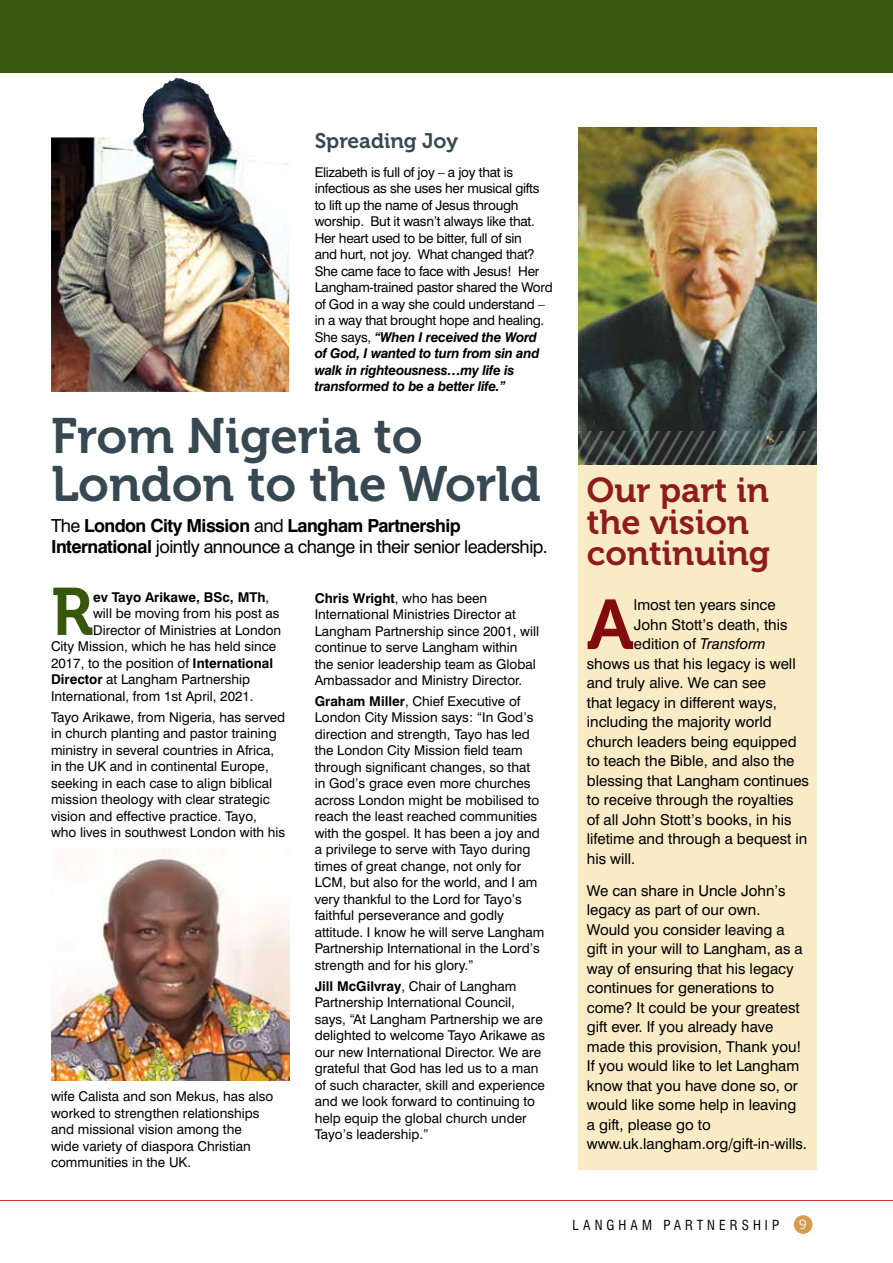
<style>
.page{position:relative;width:893px;height:1263px;background:#fff}
.page>*{position:absolute;margin:0;border:0;box-sizing:border-box;transform-origin:0 0}
.t1{font:69.9px "Museo 700";color:#830b0d}
.t2{font:66.6px "Museo 700";color:#37570c}
.t3{font:49.5px/48px "Museo 700";color:#374853}
.t4{font:34.5px/31.5px "Museo 700";color:#8e1b1e}
.t5{font:21px "Museo 700";color:#374853}
.t6{font:18px/21px "Swiss 721 BT";letter-spacing:-.03em;color:#000}
.t7{font:15px/19.5px "Swiss 721 BT";color:#000}
.t8{font:13.5px/16.5px "Swiss 721 BT";color:#000}
.t9{font:13.5px/16.5px "Swiss 721 BT";letter-spacing:-.02em;color:#000}
.t10{font:700 13.5px "Swiss 721 BT";color:#000}
.t11{font:condensed 13.5px "Swiss 721 BT";letter-spacing:.3em;color:#000}
.t12{font:13.5px "Museo 300";color:#fff}
.s1{font-weight:700;font-style:italic}
.s2{font-size:34.5px;color:#8e1b1e}
.s3{font-weight:700}
.s4{font-weight:400}
.s5{font-style:italic}
</style>
<div class="page">
<div style="left:0;top:0;width:893px;height:72px;background:#37570c"></div>
<div style="left:794px;top:1215px;width:18px;height:19px;background:#d79b4d;border-radius:50%"></div>
<hr style="left:0;top:1200px;width:893px;height:1px;background:#cb3427">
<img style="left:51px;top:78px;width:238px;height:314px">
<div style="left:578px;top:128px;width:238px;height:1041px;background:#f9ebc6"></div>
<img style="left:578px;top:128px;width:238px;height:304px">
<img style="left:578px;top:432px;width:239px;height:32px">
<img style="left:51px;top:856px;width:238px;height:224px">
<h3 class="t5" style="left:315px;top:129px;width:145px">Spreading Joy</h3>
<p class="t9" style="left:315px;top:164px;width:240px">Elizabeth is full of joy – a joy that is infectious as she uses her musical gifts to lift up the name of Jesus through worship. But it wasn’t always like that.<br>Her heart used to be bitter, full of sin<br>and hurt, not joy. What changed that?<br>She came face to face with Jesus! Her Langham-trained pastor shared the Word of God in a way she could understand – in a way that brought hope and healing.<br>She says, <span class="s1">“When I received the Word<br>of God, I wanted to turn from sin and walk in righteousness…my life is transformed to be a better life.”</span></p>
<h3 class="t3" style="left:51px;top:413px;width:719px">From Nigeria to<br>London to the World <span class="s2">Our part in</span></h3>
<h3 class="t4" style="left:587px;top:506px;width:185px">the vision continuing</h3>
<h1 class="t1" style="left:587px;top:586px;width:49px">A</h1>
<p class="t7" style="left:634px;top:595px;width:143px">lmost ten years since</p>
<h3 class="t6" style="left:51px;top:515px;width:498px">The <span class="s3">London City Mission</span> and <span class="s3">Langham Partnership<br>International</span> jointly announce a change in their senior leadership.</h3>
<h2 class="t2" style="left:51px;top:575px;width:44px">R</h2>
<p class="t10" style="left:93px;top:589px;width:178px">ev Tayo Arikawe, BSc, MTh<span class="s4">,</span></p>
<p class="t8" style="left:315px;top:589px;width:226px"><span class="s3">Chris Wright</span>, who has been International Ministries Director at Langham Partnership since 2001, will continue to serve Langham within the senior leadership team as Global Ambassador and Ministry Director.</p>
<p class="t8" style="left:315px;top:693px;width:231px"><span class="s3">Graham Miller</span>, Chief Executive of London City Mission says: “In God’s direction and strength, Tayo has led the London City Mission field team through significant changes, so that<br>in God’s grace even more churches across London might be mobilised to reach the least reached communities with the gospel. It has been a joy and a privilege to serve with Tayo during times of great change, not only for LCM, but also for the world, and I am very thankful to the Lord for Tayo’s faithful perseverance and godly attitude. I know he will serve Langham Partnership International in the Lord’s strength and for his glory.”</p>
<p class="t8" style="left:315px;top:977px;width:232px"><span class="s3">Jill McGilvray</span>, Chair of Langham Partnership International Council, says, “At Langham Partnership we are delighted to welcome Tayo Arikawe as our new International Director. We are grateful that God has led us to a man of such character, skill and experience and we look forward to continuing to help equip the global church under Tayo’s leadership.”</p>
<p class="t8" style="left:93px;top:605px;width:188px">will be moving from his post as</p>
<p class="t8" style="left:93px;top:622px;width:190px">Director of Ministries at London</p>
<p class="t8" style="left:51px;top:638px;width:227px">City Mission, which he has held since</p>
<p class="t8" style="left:51px;top:655px;width:224px">2017, to the position of <span class="s3">International</span></p>
<p class="t8" style="left:51px;top:671px;width:201px"><span class="s3">Director</span> at Langham Partnership</p>
<p class="t8" style="left:51px;top:688px;width:204px">International, from 1st April, 2021.</p>
<p class="t8" style="left:51px;top:708px;width:236px">Tayo Arikawe, from Nigeria, has served in church planting and pastor training ministry in several countries in Africa, in the UK and in continental Europe, seeking in each case to align biblical mission theology with clear strategic vision and effective practice. Tayo, who lives in southwest London with his</p>
<p class="t7" style="left:634px;top:614px;width:155px">John Stott’s death, this</p>
<p class="t7" style="left:634px;top:634px;width:133px">edition of <span class="s5">Transform</span></p>
<p class="t7" style="left:587px;top:653px;width:210px">shows us that his legacy is well</p>
<p class="t7" style="left:587px;top:673px;width:181px">and truly alive. We can see</p>
<p class="t7" style="left:587px;top:692px;width:192px">that legacy in different ways,</p>
<p class="t7" style="left:587px;top:712px;width:186px">including the majority world</p>
<p class="t7" style="left:587px;top:731px;width:211px">church leaders being equipped</p>
<p class="t7" style="left:587px;top:751px;width:209px">to teach the Bible, and also the</p>
<p class="t7" style="left:587px;top:770px;width:224px">blessing that Langham continues</p>
<p class="t7" style="left:587px;top:790px;width:208px">to receive through the royalties</p>
<p class="t7" style="left:587px;top:809px;width:206px">of all John Stott’s books, in his</p>
<p class="t7" style="left:587px;top:829px;width:222px">lifetime and through a bequest in</p>
<p class="t7" style="left:587px;top:848px;width:50px">his will.</p>
<p class="t7" style="left:587px;top:881px;width:222px">We can share in Uncle John’s legacy as part of our own.<br>Would you consider leaving a gift in your will to Langham, as a way of ensuring that his legacy continues for generations to come? It could be your greatest gift ever. If you already have made this provision, Thank you!<br>If you would like to let Langham know that you have done so, or would like some help in leaving a gift, please go to www.uk.langham.org/gift-in-wills.</p>
<p class="t8" style="left:51px;top:1088px;width:224px">wife Calista and son Mekus, has also worked to strengthen relationships and missional vision among the wide variety of diaspora Christian communities in the UK.</p>
<p class="t11" style="left:572px;top:1217px;width:208px">LANGHAM PARTNERSHIP</p>
<p class="t12" style="left:799px;top:1217px;width:9px">9</p>
</div>
